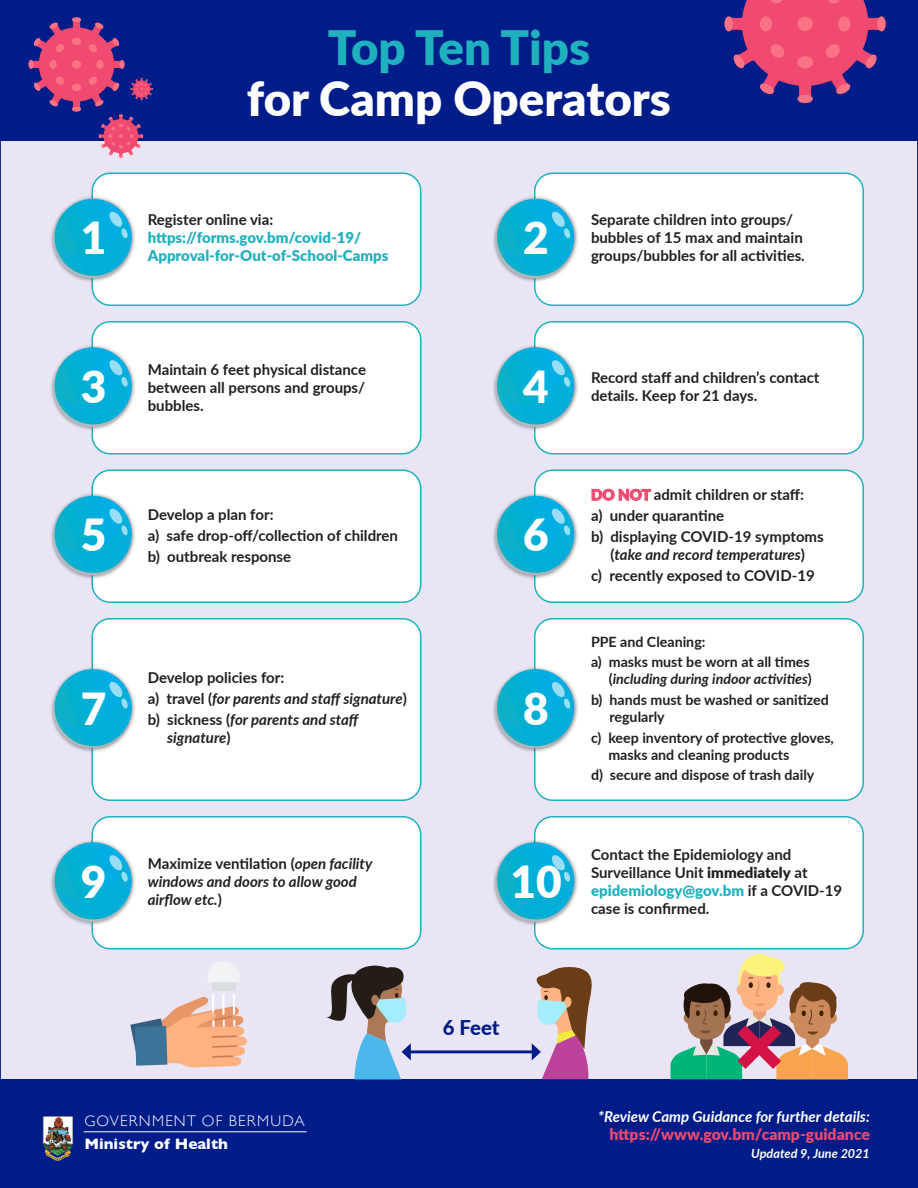
<style>
.page{position:relative;width:918px;height:1188px;background:#fff}
.page>*{position:absolute;margin:0;border:0;box-sizing:border-box;transform-origin:0 0}
.t1{font:900 47.4px "Lato";color:#fff}
.t2{font:900 47.4px "Lato";color:#20b1bf}
.t3{font:900 44.25px "Lato";color:#fff}
.t4{font:800 20.4px "Lato";color:#001c88}
.t5{font:900 15.75px "Lato";color:#f04a70}
.t6{font:300 15.45px "Gill Sans";letter-spacing:.075em;color:#fff}
.t7{font:700 15.45px "Gill Sans";color:#fff}
.t8{font:700 15px/18px "Lato";color:#231f20}
.t9{font:italic 700 15px/21px "Lato";color:#231f20}
.t10{font:900 15px/18px "Lato";color:#20b1bf}
.t11{font:italic 700 15px "Lato";color:#fff}
.t12{font:700 14.25px/20.4px "Lato";color:#231f20}
.t13{font:italic 700 12.6px "Lato";color:#fff}
.s1{font-style:normal}
.s2{font-weight:900;color:#f04a70}
.s3{font-style:italic}
.s4{font-weight:900}
.s5{font-weight:900;color:#20b1bf}
</style>
<div class="page">
<div style="left:0;top:0;width:918px;height:1089px;background:#e9e5f4"></div>
<div style="left:0;top:0;width:918px;height:141px;background:#001c88"></div>
<div style="left:28px;top:60px;width:6px;height:9px;background:#fa7385;border-radius:50%"></div>
<div style="left:120px;top:60px;width:5px;height:9px;background:#fa7385;border-radius:50%"></div>
<div style="left:72px;top:17px;width:9px;height:5px;background:#fa7385;border-radius:50%"></div>
<div style="left:72px;top:107px;width:9px;height:5px;background:#fa7385;border-radius:50%"></div>
<svg style="left:32px;top:21px;width:89px;height:87px"></svg>
<div style="left:72px;top:38px;width:9px;height:7px;background:#fa7385;border-radius:50%"></div>
<div style="left:72px;top:84px;width:9px;height:7px;background:#fa7385;border-radius:50%"></div>
<div style="left:72px;top:60px;width:9px;height:9px;background:#fa7385;border-radius:50%"></div>
<div style="left:724px;top:16px;width:9px;height:15px;background:#fa7385;border-radius:50%"></div>
<div style="left:877px;top:16px;width:9px;height:15px;background:#fa7385;border-radius:50%"></div>
<div style="left:797px;top:95px;width:16px;height:8px;background:#fa7385;border-radius:50%"></div>
<svg style="left:731px;top:0;width:148px;height:97px"></svg>
<div style="left:797px;top:56px;width:16px;height:12px;background:#fa7385;border-radius:50%"></div>
<div style="left:797px;top:17px;width:16px;height:14px;background:#fa7385;border-radius:50%"></div>
<svg style="left:99px;top:114px;width:44px;height:44px"></svg>
<svg style="left:130px;top:78px;width:23px;height:22px"></svg>
<div style="left:0;top:1080px;width:918px;height:108px;background:#001c88"></div>
<hr style="left:84px;top:1131px;width:223px;height:1px;background:#fff">
<img style="left:43px;top:1116px;width:30px;height:45px">
<div style="left:92px;top:173px;width:329px;height:132px;background:#fff;border-radius:18px"></div>
<div style="left:92px;top:172px;width:330px;height:134px;border:2px solid #20b1bf;border-radius:18px"></div>
<div style="left:92px;top:322px;width:329px;height:132px;background:#fff;border-radius:18px"></div>
<div style="left:92px;top:321px;width:330px;height:133px;border:2px solid #20b1bf;border-radius:18px"></div>
<div style="left:92px;top:470px;width:329px;height:132px;background:#fff;border-radius:18px"></div>
<div style="left:92px;top:470px;width:330px;height:133px;border:2px solid #20b1bf;border-radius:18px"></div>
<div style="left:92px;top:619px;width:329px;height:181px;background:#fff;border-radius:18px"></div>
<div style="left:92px;top:618px;width:330px;height:183px;border:2px solid #20b1bf;border-radius:18px"></div>
<div style="left:92px;top:817px;width:329px;height:132px;background:#fff;border-radius:18px"></div>
<div style="left:92px;top:816px;width:330px;height:134px;border:2px solid #20b1bf;border-radius:18px"></div>
<div style="left:535px;top:173px;width:328px;height:132px;background:#fff;border-radius:18px"></div>
<div style="left:534px;top:172px;width:330px;height:134px;border:2px solid #20b1bf;border-radius:18px"></div>
<div style="left:535px;top:322px;width:328px;height:132px;background:#fff;border-radius:18px"></div>
<div style="left:534px;top:321px;width:330px;height:133px;border:2px solid #20b1bf;border-radius:18px"></div>
<div style="left:535px;top:470px;width:328px;height:132px;background:#fff;border-radius:18px"></div>
<div style="left:534px;top:470px;width:330px;height:133px;border:2px solid #20b1bf;border-radius:18px"></div>
<div style="left:535px;top:619px;width:328px;height:181px;background:#fff;border-radius:18px"></div>
<div style="left:534px;top:618px;width:330px;height:183px;border:2px solid #20b1bf;border-radius:18px"></div>
<div style="left:535px;top:817px;width:328px;height:132px;background:#fff;border-radius:18px"></div>
<div style="left:534px;top:816px;width:330px;height:134px;border:2px solid #20b1bf;border-radius:18px"></div>
<img style="left:51px;top:190px;width:84px;height:99px">
<svg style="left:54px;top:201px;width:79px;height:76px;background:#39bad9"></svg>
<img style="left:51px;top:338px;width:84px;height:99px">
<svg style="left:54px;top:350px;width:79px;height:75px;background:#37bada"></svg>
<img style="left:51px;top:487px;width:84px;height:99px">
<svg style="left:54px;top:498px;width:79px;height:76px;background:#39bad9"></svg>
<img style="left:51px;top:660px;width:84px;height:99px">
<svg style="left:54px;top:672px;width:79px;height:75px;background:#37bad9"></svg>
<img style="left:51px;top:833px;width:84px;height:99px">
<svg style="left:54px;top:845px;width:79px;height:75px;background:#37bada"></svg>
<img style="left:493px;top:190px;width:85px;height:99px">
<svg style="left:496px;top:201px;width:79px;height:76px;background:#38bad9"></svg>
<img style="left:493px;top:338px;width:85px;height:99px">
<svg style="left:496px;top:350px;width:79px;height:75px;background:#37bad9"></svg>
<img style="left:493px;top:487px;width:85px;height:99px">
<svg style="left:496px;top:498px;width:79px;height:76px;background:#38bad9"></svg>
<img style="left:493px;top:660px;width:85px;height:99px">
<svg style="left:496px;top:672px;width:79px;height:75px;background:#37bad9"></svg>
<img style="left:493px;top:833px;width:85px;height:99px">
<svg style="left:496px;top:845px;width:79px;height:75px;background:#37bad9"></svg>
<hr style="left:408px;top:1050px;width:126px;height:3px;background:#001c88">
<svg style="left:326px;top:965px;width:86px;height:114px"></svg>
<svg style="left:531px;top:967px;width:61px;height:112px"></svg>
<svg style="left:671px;top:954px;width:177px;height:125px"></svg>
<div style="left:212px;top:982px;width:23px;height:9px;background:#dadde0"></div>
<svg style="left:208px;top:961px;width:32px;height:21px"></svg>
<svg style="left:130px;top:994px;width:117px;height:74px"></svg>
<h2 class="t3" style="left:81px;top:205px;width:27px">1</h2>
<h2 class="t3" style="left:81px;top:353px;width:27px">3</h2>
<h2 class="t3" style="left:81px;top:502px;width:27px">5</h2>
<h2 class="t3" style="left:81px;top:675px;width:27px">7</h2>
<h2 class="t3" style="left:81px;top:848px;width:27px">9</h2>
<h1 class="t2" style="left:328px;top:12px;width:264px">Top Ten Tips</h1>
<h1 class="t1" style="left:247px;top:63px;width:426px">for Camp Operators</h1>
<p class="t8" style="left:148px;top:210px;width:127px">Register online via:</p>
<p class="t10" style="left:148px;top:228px;width:242px">https://forms.gov.bm/covid-19/<br>Approval-for-Out-of-School-Camps</p>
<p class="t8" style="left:148px;top:360px;width:220px;text-align:justify">Maintain 6 feet physical distance between all persons and groups/ bubbles.</p>
<p class="t8" style="left:148px;top:503px;width:252px;line-height:21px">Develop a plan for:<br>a) safe drop-off/collection of children b) outbreak response</p>
<p class="t9" style="left:148px;top:667px;width:261px"><span class="s1">Develop policies for:<br>a) travel (</span>for parents and staff signature<span class="s1">) b) sickness (</span>for parents and staff</p>
<p class="t9" style="left:167px;top:727px;width:65px">signature<span class="s1">)</span></p>
<p class="t9" style="left:148px;top:854px;width:226px;line-height:18px"><span class="s1">Maximize ventilation (</span>open facility windows and doors to allow good airflow etc.<span class="s1">)</span></p>
<h2 class="t3" style="left:523px;top:205px;width:27px">2</h2>
<p class="t8" style="left:591px;top:210px;width:215px">Separate children into groups/ bubbles of 15 max and maintain groups/bubbles for all activities.</p>
<h2 class="t3" style="left:523px;top:353px;width:27px">4</h2>
<p class="t8" style="left:591px;top:368px;width:230px">Record staff and children’s contact details. Keep for 21 days.</p>
<h2 class="t3" style="left:523px;top:502px;width:27px">6</h2>
<h2 class="t3" style="left:523px;top:675px;width:27px">8</h2>
<h2 class="t3" style="left:510px;top:848px;width:53px">10</h2>
<p class="t8" style="left:591px;top:484px;width:234px;line-height:21px"><span class="s2">DO NOT</span> admit children or staff:<br>a) under quarantine<br>b) displaying COVID-19 symptoms</p>
<p class="t8" style="left:591px;top:544px;width:225px;line-height:21px;text-indent:19px">(<span class="s3">take and record temperatures</span>) c) recently exposed to COVID-19</p>
<p class="t12" style="left:591px;top:631px;width:220px">PPE and Cleaning:<br>a) masks must be worn at all times</p>
<p class="t12" style="left:591px;top:668px;width:239px;text-align:center">(<span class="s3">including during indoor activities</span>)<br>b) hands must be washed or sanitized</p>
<p class="t12" style="left:591px;top:706px;width:244px;text-indent:18px">regularly<br>c) keep inventory of protective gloves,</p>
<p class="t12" style="left:591px;top:744px;width:225px;text-align:center">masks and cleaning products<br>d) secure and dispose of trash daily</p>
<p class="t8" style="left:591px;top:845px;width:253px">Contact the Epidemiology and<br>Surveillance Unit <span class="s4">immediately</span> at <span class="s5">epidemiology@gov.bm</span> if a COVID-19 case is confirmed.</p>
<h3 class="t4" style="left:443px;top:1012px;width:58px">6 Feet</h3>
<p class="t6" style="left:84px;top:1109px;width:222px">GOVERNMENT OF BERMUDA</p>
<p class="t7" style="left:84px;top:1132px;width:145px">Ministry of Health</p>
<p class="t11" style="left:598px;top:1105px;width:273px">*Review Camp Guidance for further details:</p>
<p class="t5" style="left:609px;top:1122px;width:262px">https://www.gov.bm/camp-guidance</p>
<p class="t13" style="left:751px;top:1144px;width:120px">Updated 9, June 2021</p>
</div>
